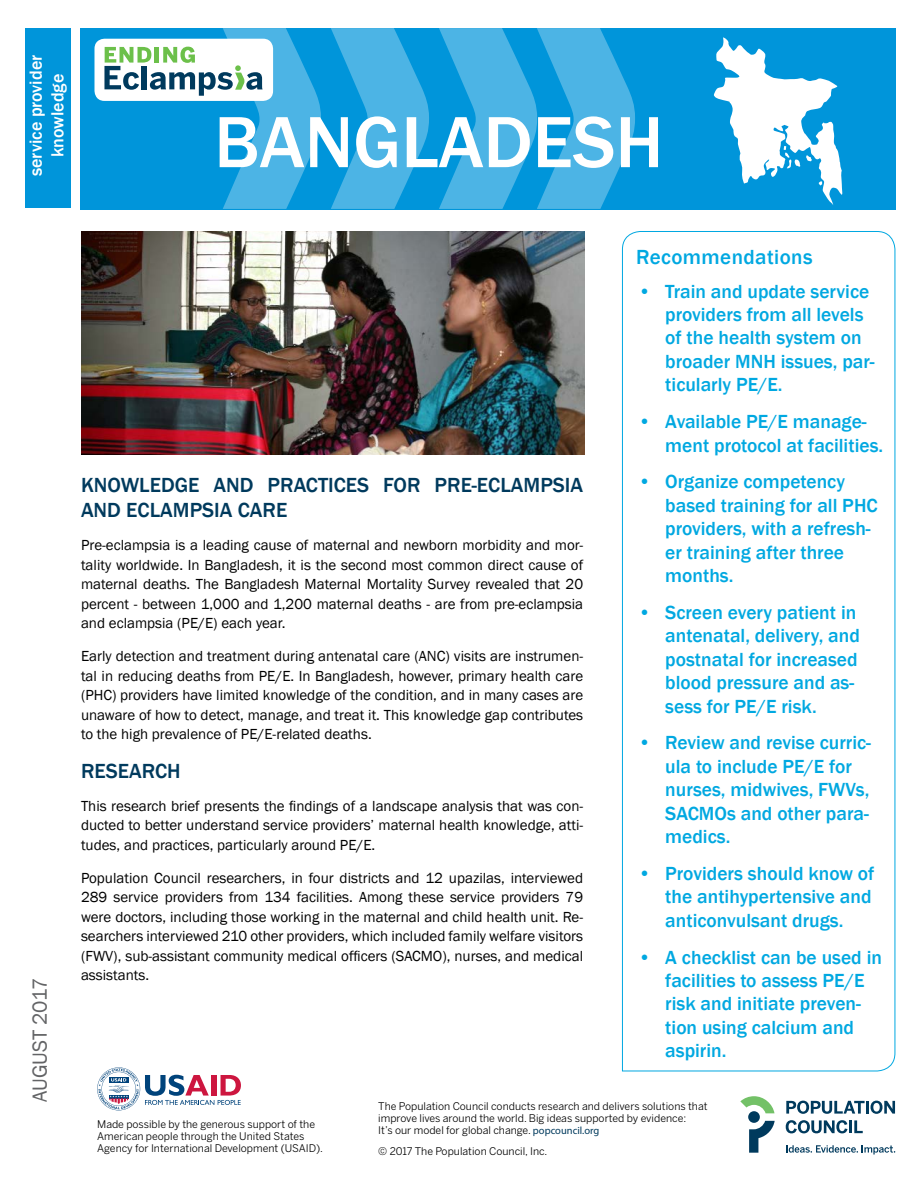
<style>
.page{position:relative;width:918px;height:1188px;background:#fff}
.page>*{position:absolute;margin:0;border:0;box-sizing:border-box;transform-origin:0 0}
.t1{font:500 75px "Franklin Gothic";color:#fff}
.t2{font:500 21px/25.2px "Franklin Gothic";color:#003a5d}
.t3{font:500 21px "Franklin Gothic";letter-spacing:.02em;color:#00a8e1}
.t4{font:21px "Franklin Gothic";letter-spacing:-.01em;color:#636466}
.t5{font:500 19.5px/23.4px "Franklin Gothic";color:#00a8e1}
.t6{font:500 18px/21.6px "Franklin Gothic";color:#fff;text-align:center}
.t7{font:15px/19.5px "Franklin Gothic";color:#000;text-align:justify}
.t8{font:10.5px/12px "Benton Sans";color:#000}
.s1{font-family:"Myriad Pro";color:#003a5d}
</style>
<div class="page">
<img style="left:81px;top:231px;width:503px;height:224px">
<div style="left:25px;top:28px;width:45px;height:180px;background:#0095da"></div>
<div style="left:80px;top:28px;width:815px;height:182px;background:#0095da"></div>
<svg style="left:331px;top:28px;width:98px;height:181px"></svg>
<svg style="left:439px;top:28px;width:196px;height:181px"></svg>
<div style="left:94px;top:39px;width:179px;height:62px;background:#fff;border-radius:10px"></div>
<svg style="left:104px;top:28px;width:217px;height:181px"></svg>
<svg style="left:622px;top:231px;width:274px;height:841px"></svg>
<svg style="left:786px;top:1101px;width:109px;height:13px"></svg>
<svg style="left:786px;top:1120px;width:77px;height:13px"></svg>
<div style="left:748px;top:1111px;width:12px;height:12px;background:#003a5d;border-radius:50%"></div>
<svg style="left:749px;top:1121px;width:26px;height:32px"></svg>
<svg style="left:740px;top:1096px;width:34px;height:17px"></svg>
<svg style="left:786px;top:1145px;width:109px;height:10px"></svg>
<svg style="left:97px;top:1067px;width:144px;height:43px"></svg>
<svg style="left:714px;top:37px;width:128px;height:168px"></svg>
<p class="t6" style="left:25px;top:176px;width:123px;rotate:-90deg">service provider knowledge</p>
<h1 class="t1" style="left:214px;top:96px;width:451px">BANGLADESH</h1>
<h2 class="t4" style="left:27px;top:1102px;width:125px;rotate:-90deg">AUGUST 2017</h2>
<h2 class="t2" style="left:81px;top:473px;width:504px">KNOWLEDGE AND PRACTICES FOR PRE-ECLAMPSIA<br>AND ECLAMPSIA CARE</h2>
<p class="t7" style="left:81px;top:536px;width:504px">Pre-eclampsia is a leading cause of maternal and newborn morbidity and mor&shy;tality worldwide. In Bangladesh, it is the second most common direct cause of maternal deaths. The Bangladesh Maternal Mortality Survey revealed that 20 percent - between 1,000 and 1,200 maternal deaths - are from pre-eclampsia and eclampsia (PE/E) each year.</p>
<p class="t7" style="left:81px;top:647px;width:504px">Early detection and treatment during antenatal care (ANC) visits are instrumen&shy;tal in reducing deaths from PE/E. In Bangladesh, however, primary health care (PHC) providers have limited knowledge of the condition, and in many cases are unaware of how to detect, manage, and treat it. This knowledge gap contributes to the high prevalence of PE/E-related deaths.</p>
<h2 class="t2" style="left:81px;top:759px;width:101px">RESEARCH</h2>
<p class="t7" style="left:81px;top:797px;width:504px">This research brief presents the findings of a landscape analysis that was con&shy;ducted to better understand service providers’ maternal health knowledge, atti&shy;tudes, and practices, particularly around PE/E.</p>
<p class="t7" style="left:81px;top:869px;width:504px">Population Council researchers, in four districts and 12 upazilas, interviewed 289 service providers from 134 facilities. Among these service providers 79 were doctors, including those working in the maternal and child health unit. Re&shy;searchers interviewed 210 other providers, which included family welfare visitors (FWV), sub-assistant community medical officers (SACMO), nurses, and medical assistants.</p>
<h2 class="t3" style="left:636px;top:244px;width:178px">Recommendations</h2>
<h3 class="t5" style="left:665px;top:280px;width:211px;text-indent:-27px">• Train and update service providers from all levels of the health system on broader MNH issues, par&shy;ticularly PE/E.</h3>
<h3 class="t5" style="left:665px;top:410px;width:219px;text-indent:-27px">• Available PE/E manage&shy;ment protocol at facilities.</h3>
<h3 class="t5" style="left:665px;top:470px;width:214px;text-indent:-27px">• Organize competency based training for all PHC providers, with a refresh&shy;er training after three months.</h3>
<h3 class="t5" style="left:665px;top:601px;width:196px;text-indent:-27px">• Screen every patient in antenatal, delivery, and postnatal for increased blood pressure and as&shy;sess for PE/E risk.</h3>
<h3 class="t5" style="left:665px;top:731px;width:207px;text-indent:-27px">• Review and revise curric&shy;ula to include PE/E for nurses, midwives, FWVs,<br>SACMOs and other para&shy;medics.</h3>
<h3 class="t5" style="left:665px;top:862px;width:211px;text-indent:-27px">• Providers should know of the antihypertensive and anticonvulsant drugs.</h3>
<h3 class="t5" style="left:665px;top:946px;width:218px;text-indent:-27px">• A checklist can be used in facilities to assess PE/E risk and initiate preven&shy;tion using calcium and aspirin.</h3>
<p class="t8" style="left:97px;top:1118px;width:227px">Made possible by the generous support of the<br>American people through the United States<br>Agency for International Development (USAID).</p>
<p class="t8" style="left:378px;top:1100px;width:331px">The Population Council conducts research and delivers solutions that improve lives around the world. Big ideas supported by evidence:<br>It’s our model for global change. <span class="s1">popcouncil.org</span></p>
<p class="t8" style="left:378px;top:1145px;width:171px">© 2017 The Population Council, Inc.</p>
</div>
